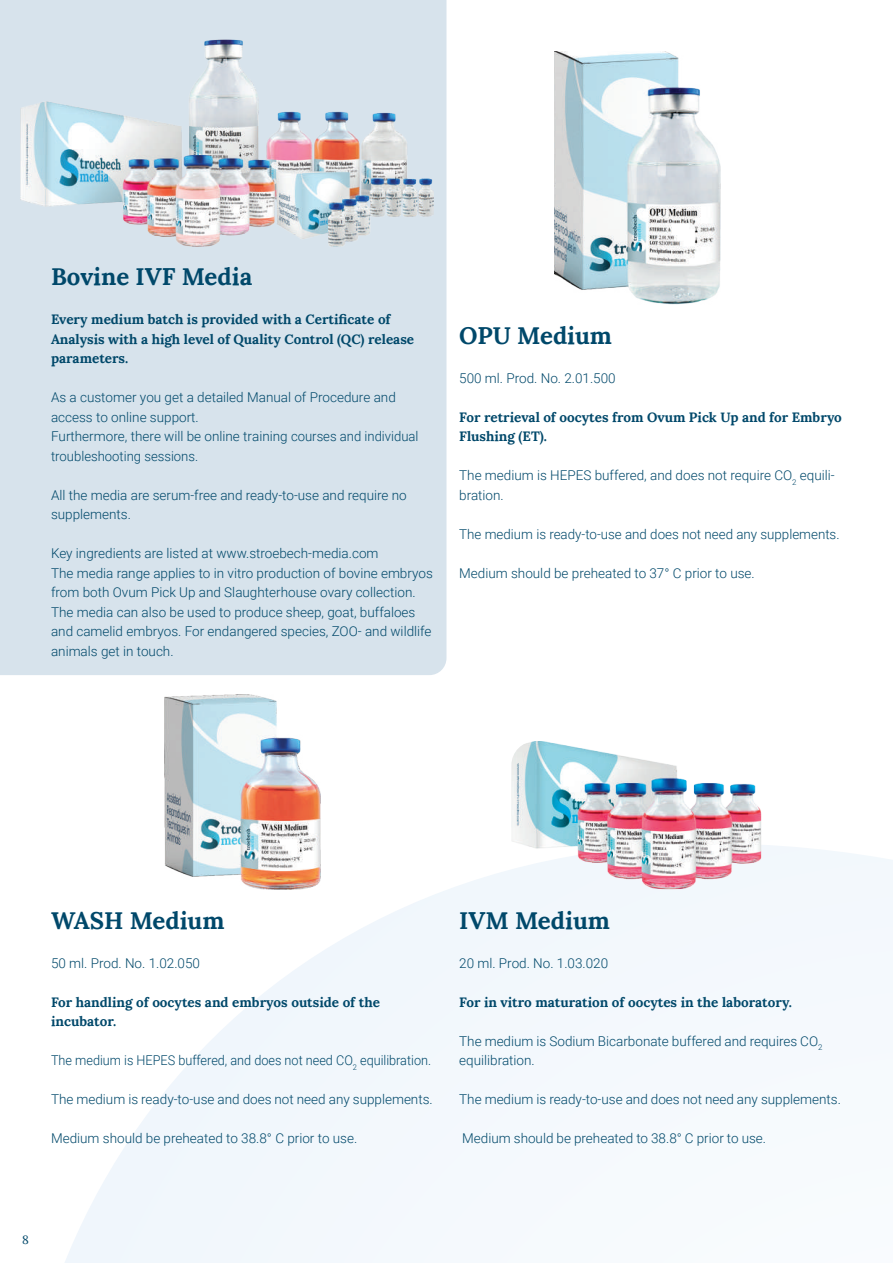
<style>
.page{position:relative;width:893px;height:1263px;background:#fff}
.page>*{position:absolute;margin:0;border:0;box-sizing:border-box;transform-origin:0 0}
.t1{font:700 24px "Lora";color:#00486a}
.t2{font:300 13.5px/19.5px "Roboto";color:#00486a}
.t3{font:700 13.5px/19.5px "Lora";color:#00486a}
.t4{font:300 13.5px "Roboto";color:#00486a;scale:.94 1}
.t5{font:12px "Lora";color:#00486a}
</style>
<div class="page">
<svg style="left:65px;top:694px;width:828px;height:569px"></svg>
<img style="left:554px;top:51px;width:166px;height:254px">
<div style="left:0;top:0;width:446px;height:675px;background:#d7e3ec"></div>
<img style="left:511px;top:741px;width:250px;height:148px">
<img style="left:21px;top:39px;width:413px;height:207px">
<img style="left:164px;top:695px;width:157px;height:194px">
<h1 class="t1" style="left:51px;top:256px;width:203px">Bovine IVF Media</h1>
<p class="t3" style="left:51px;top:308px;width:365px">Every medium batch is provided with a Certificate of<br>Analysis with a high level of Quality Control (QC) release parameters.</p>
<p class="t2" style="left:51px;top:387px;width:369px">As a customer you get a detailed Manual of Procedure and access to online support.<br>Furthermore, there will be online training courses and individual troubleshooting sessions.</p>
<p class="t2" style="left:51px;top:484px;width:357px">All the media are serum-free and ready-to-use and require no supplements.</p>
<p class="t2" style="left:51px;top:543px;width:383px">Key ingredients are listed at www.stroebech-media.com<br>The media range applies to in vitro production of bovine embryos from both Ovum Pick Up and Slaughterhouse ovary collection.<br>The media can also be used to produce sheep, goat, buffaloes and camelid embryos. For endangered species, ZOO- and wildlife animals get in touch.</p>
<h1 class="t1" style="left:459px;top:315px;width:154px">OPU Medium</h1>
<p class="t2" style="left:459px;top:367px;width:158px">500 ml. Prod. No. 2.01.500</p>
<p class="t3" style="left:459px;top:406px;width:384px">For retrieval of oocytes from Ovum Pick Up and for Embryo<br>Flushing (ET).</p>
<p class="t2" style="left:459px;top:465px;width:377px">The medium is HEPES buffered, and does not require CO<sub>2</sub> equili&shy;bration.</p>
<p class="t2" style="left:459px;top:523px;width:382px">The medium is ready-to-use and does not need any supplements.</p>
<p class="t2" style="left:459px;top:562px;width:297px">Medium should be preheated to 37° C prior to use.</p>
<h1 class="t1" style="left:51px;top:900px;width:175px">WASH Medium</h1>
<p class="t2" style="left:51px;top:952px;width:151px">50 ml. Prod. No. 1.02.050</p>
<p class="t3" style="left:51px;top:991px;width:331px">For handling of oocytes and embryos outside of the incubator.</p>
<p class="t4" style="left:51px;top:1051px;width:406px">The medium is HEPES buffered, and does not need CO<sub>2</sub> equilibration.</p>
<p class="t2" style="left:51px;top:1089px;width:383px">The medium is ready-to-use and does not need any supplements.</p>
<p class="t2" style="left:51px;top:1128px;width:308px">Medium should be preheated to 38.8° C prior to use.</p>
<h1 class="t1" style="left:459px;top:900px;width:152px">IVM Medium</h1>
<p class="t2" style="left:459px;top:952px;width:151px">20 ml. Prod. No. 1.03.020</p>
<p class="t3" style="left:459px;top:991px;width:334px">For in vitro maturation of oocytes in the laboratory.</p>
<p class="t2" style="left:459px;top:1030px;width:365px">The medium is Sodium Bicarbonate buffered and requires CO<sub>2 </sub>equilibration.</p>
<p class="t2" style="left:459px;top:1089px;width:383px">The medium is ready-to-use and does not need any supplements.</p>
<p class="t2" style="left:462px;top:1128px;width:305px">Medium should be preheated to 38.8° C prior to use.</p>
<p class="t5" style="left:22px;top:1230px;width:8px">8</p>
</div>
